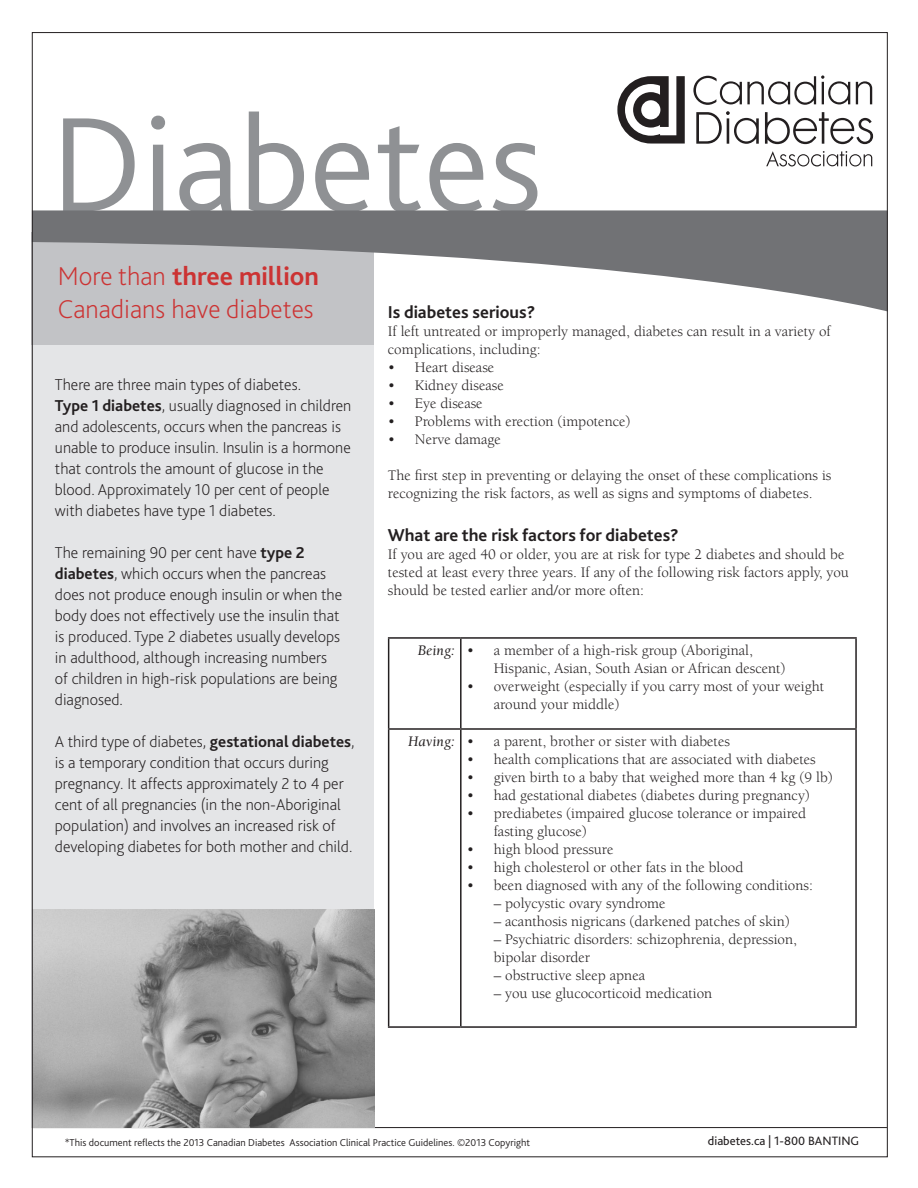
<style>
.page{position:relative;width:918px;height:1188px;background:#fff}
.page>*{position:absolute;margin:0;border:0;box-sizing:border-box;transform-origin:0 0}
.t1{font:300 141px "Bliss 2";color:#8f9194}
.t2{font:200 27px/32.4px "Bliss 2";color:#c33}
.t3{font:700 18px "Bliss 2";color:#231f20}
.t4{font:200 16.5px/21px "Bliss 2";color:#231f20}
.t5{font:15px/18px "Berkeley Std";color:#231f20}
.t6{font:italic 15px "Berkeley Std";color:#231f20}
.t7{font:12.6px "Bliss 2";color:#231f20}
.t8{font:300 10.5px "Bliss 2";color:#231f20}
.s1{font-weight:700}
.s2{font-style:normal}
</style>
<div class="page">
<div style="left:32px;top:249px;width:342px;height:879px;background:#e4e5e7"></div>
<div style="left:32px;top:232px;width:342px;height:113px;background:#c2c3c6"></div>
<svg style="left:693px;top:75px;width:157px;height:30px"></svg>
<svg style="left:856px;top:81px;width:16px;height:23px"></svg>
<svg style="left:696px;top:111px;width:63px;height:33px"></svg>
<svg style="left:765px;top:112px;width:108px;height:32px"></svg>
<svg style="left:766px;top:151px;width:106px;height:15px"></svg>
<svg style="left:617px;top:76px;width:68px;height:68px"></svg>
<hr style="left:33px;top:1127px;width:854px;height:1px;background:#231f20">
<hr style="left:388px;top:637px;width:73px;height:2px;background:#231f20">
<hr style="left:388px;top:639px;width:1px;height:89px;background:#231f20">
<hr style="left:461px;top:637px;width:396px;height:2px;background:#231f20">
<hr style="left:460px;top:639px;width:2px;height:89px;background:#231f20">
<hr style="left:855px;top:639px;width:2px;height:89px;background:#231f20">
<hr style="left:388px;top:728px;width:73px;height:2px;background:#231f20">
<hr style="left:388px;top:730px;width:1px;height:296px;background:#231f20">
<hr style="left:461px;top:728px;width:396px;height:2px;background:#231f20">
<hr style="left:460px;top:730px;width:2px;height:296px;background:#231f20">
<hr style="left:855px;top:730px;width:2px;height:296px;background:#231f20">
<hr style="left:388px;top:1026px;width:73px;height:2px;background:#231f20">
<hr style="left:461px;top:1026px;width:396px;height:2px;background:#231f20">
<img style="left:34px;top:910px;width:341px;height:217px">
<svg style="left:34px;top:210px;width:852px;height:101px;fill:#717275"></svg>
<h1 class="t1" style="left:51px;top:77px;width:493px">Diabetes</h1>
<h2 class="t2" style="left:58px;top:259px;width:263px">More than <span class="s1">three million<br></span>Canadians have diabetes</h2>
<p class="t4" style="left:55px;top:374px;width:298px">There are three main types of diabetes.<br><span class="s1">Type 1 diabetes</span>, usually diagnosed in children and adolescents, occurs when the pancreas is unable to produce insulin. Insulin is a hormone that controls the amount of glucose in the blood. Approximately 10 per cent of people with diabetes have type 1 diabetes.</p>
<p class="t4" style="left:55px;top:542px;width:289px">The remaining 90 per cent have <span class="s1">type 2 diabetes</span>, which occurs when the pancreas does not produce enough insulin or when the body does not effectively use the insulin that is produced. Type 2 diabetes usually develops in adulthood, although increasing numbers of children in high-risk populations are being diagnosed.</p>
<p class="t4" style="left:55px;top:731px;width:301px">A third type of diabetes, <span class="s1">gestational diabetes</span>, is a temporary condition that occurs during pregnancy. It affects approximately 2 to 4 per cent of all pregnancies (in the non-Aboriginal population) and involves an increased risk of developing diabetes for both mother and child.</p>
<p class="t3" style="left:388px;top:301px;width:149px">Is diabetes serious?</p>
<p class="t5" style="left:388px;top:323px;width:444px">If left untreated or improperly managed, diabetes can result in a variety of complications, including:</p>
<p class="t5" style="left:388px;top:359px;width:108px">• Heart disease</p>
<p class="t5" style="left:388px;top:377px;width:117px">• Kidney disease</p>
<p class="t5" style="left:388px;top:395px;width:96px">• Eye disease</p>
<p class="t5" style="left:388px;top:413px;width:244px">• Problems with erection (impotence)</p>
<p class="t5" style="left:388px;top:431px;width:114px">• Nerve damage</p>
<p class="t5" style="left:388px;top:467px;width:445px">The first step in preventing or delaying the onset of these complications is recognizing the risk factors, as well as signs and symptoms of diabetes.</p>
<p class="t3" style="left:388px;top:524px;width:293px">What are the risk factors for diabetes?</p>
<p class="t5" style="left:388px;top:546px;width:463px">If you are aged 40 or older, you are at risk for type 2 diabetes and should be tested at least every three years. If any of the following risk factors apply, you should be tested earlier and/or more often:</p>
<p class="t6" style="left:418px;top:642px;width:58px">Being: <span class="s2">•</span></p>
<p class="t5" style="left:494px;top:641px;width:293px">a member of a high-risk group (Aboriginal,<br>Hispanic, Asian, South Asian or African descent)</p>
<p class="t5" style="left:494px;top:677px;width:332px;text-indent:-27px">• overweight (especially if you carry most of your weight around your middle)</p>
<p class="t6" style="left:408px;top:733px;width:68px">Having: <span class="s2">•</span></p>
<p class="t5" style="left:494px;top:732px;width:238px">a parent, brother or sister with diabetes</p>
<p class="t5" style="left:467px;top:750px;width:350px">• health complications that are associated with diabetes</p>
<p class="t5" style="left:467px;top:768px;width:367px">• given birth to a baby that weighed more than 4 kg (9 lb)</p>
<p class="t5" style="left:467px;top:786px;width:345px">• had gestational diabetes (diabetes during pregnancy)</p>
<p class="t5" style="left:494px;top:804px;width:314px;text-indent:-27px">• prediabetes (impaired glucose tolerance or impaired fasting glucose)</p>
<p class="t5" style="left:467px;top:840px;width:148px">• high blood pressure</p>
<p class="t5" style="left:467px;top:858px;width:278px">• high cholesterol or other fats in the blood</p>
<p class="t5" style="left:467px;top:876px;width:348px">• been diagnosed with any of the following conditions:</p>
<p class="t5" style="left:494px;top:894px;width:173px">– polycystic ovary syndrome</p>
<p class="t5" style="left:494px;top:912px;width:298px">– acanthosis nigricans (darkened patches of skin)</p>
<p class="t5" style="left:494px;top:930px;width:305px">– Psychiatric disorders: schizophrenia, depression, bipolar disorder</p>
<p class="t5" style="left:494px;top:966px;width:153px">– obstructive sleep apnea</p>
<p class="t5" style="left:494px;top:984px;width:220px">– you use glucocorticoid medication</p>
<p class="t8" style="left:65px;top:1136px;width:467px">*This document reflects the 2013 Canadian Diabetes Association Clinical Practice Guidelines. ©2013 Copyright</p>
<p class="t7" style="left:708px;top:1133px;width:153px">diabetes.ca | 1-800 BANTING</p>
</div>
